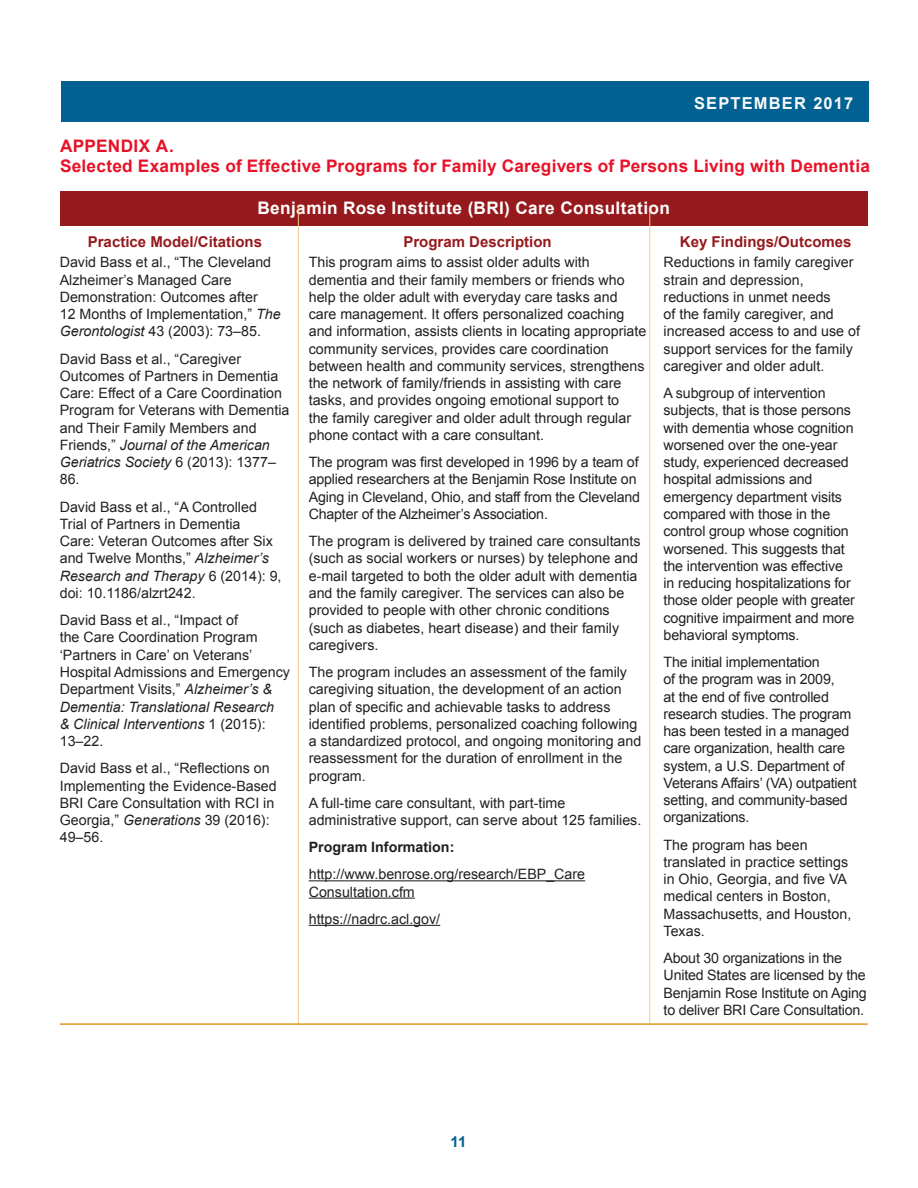
<style>
.page{position:relative;width:918px;height:1188px;background:#fff}
.page>*{position:absolute;margin:0;border:0;box-sizing:border-box;transform-origin:0 0}
.t1{font:700 17.25px/20.2px "Arial";letter-spacing:.015em;color:#e71227}
.t2{font:700 17.25px "Arial";letter-spacing:.02em;color:#fff}
.t3{font:700 16.5px "Arial";letter-spacing:.07em;color:#f7f8f9}
.t4{font:700 15px "Arial";color:#961a1d}
.t5{font:700 15px "Arial";color:#006192}
.t6{font:14.25px/17.2px "Arial";color:#231f20}
.t7{font:700 14.25px "Arial";color:#231f20}
.s1{font-style:italic}
</style>
<div class="page">
<div style="left:61px;top:81px;width:808px;height:41px;background:#006192"></div>
<div style="left:60px;top:191px;width:808px;height:34px;background:#961a1d"></div>
<hr style="left:309px;top:880px;width:276px;height:1px;background:#231f20">
<hr style="left:309px;top:898px;width:106px;height:1px;background:#231f20">
<hr style="left:309px;top:925px;width:131px;height:1px;background:#231f20">
<hr style="left:649px;top:206px;width:1px;height:818px;background:#f0c78b">
<hr style="left:298px;top:206px;width:1px;height:818px;background:#f0c78b">
<hr style="left:60px;top:1023px;width:808px;height:2px;background:#df9724">
<p class="t3" style="left:694px;top:92px;width:161px">SEPTEMBER 2017</p>
<p class="t1" style="left:60px;top:136px;width:812px">APPENDIX A.<br>Selected Examples of Effective Programs for Family Caregivers of Persons Living with Dementia</p>
<p class="t2" style="left:257px;top:197px;width:414px">Benjamin Rose Institute (BRI) Care Consultation</p>
<p class="t4" style="left:88px;top:232px;width:176px">Practice Model/Citations</p>
<p class="t6" style="left:60px;top:254px;width:222px">David Bass et al., “The Cleveland<br>Alzheimer’s Managed Care<br>Demonstration: Outcomes after<br>12 Months of Implementation,” <span class="s1">The<br>Gerontologist</span> 43 (2003): 73–85.</p>
<p class="t6" style="left:60px;top:350px;width:231px">David Bass et al., “Caregiver<br>Outcomes of Partners in Dementia<br>Care: Effect of a Care Coordination<br>Program for Veterans with Dementia and Their Family Members and<br>Friends,” <span class="s1">Journal of the American<br>Geriatrics Society</span> 6 (2013): 1377–<br>86.</p>
<p class="t6" style="left:60px;top:498px;width:223px">David Bass et al., “A Controlled<br>Trial of Partners in Dementia<br>Care: Veteran Outcomes after Six and Twelve Months,” <span class="s1">Alzheimer’s<br>Research and Therapy</span> 6 (2014): 9, doi: 10.1186/alzrt242.</p>
<p class="t6" style="left:60px;top:612px;width:232px">David Bass et al., “Impact of<br>the Care Coordination Program ‘Partners in Care’ on Veterans’<br>Hospital Admissions and Emergency<br>Department Visits,” <span class="s1">Alzheimer’s &amp;<br>Dementia: Translational Research<br>&amp; Clinical Interventions</span> 1 (2015):<br>13–22.</p>
<p class="t6" style="left:60px;top:760px;width:219px">David Bass et al., “Reflections on<br>Implementing the Evidence-Based<br>BRI Care Consultation with RCI in<br>Georgia,” <span class="s1">Generations</span> 39 (2016):<br>49–56.</p>
<p class="t4" style="left:680px;top:232px;width:173px">Key Findings/Outcomes</p>
<p class="t6" style="left:664px;top:254px;width:198px">Reductions in family caregiver strain and depression, reductions in unmet needs<br>of the family caregiver, and increased access to and use of support services for the family caregiver and older adult.</p>
<p class="t6" style="left:664px;top:385px;width:193px">A subgroup of intervention subjects, that is those persons with dementia whose cognition worsened over the one-year study, experienced decreased hospital admissions and emergency department visits compared with those in the control group whose cognition worsened. This suggests that the intervention was effective in reducing hospitalizations for those older people with greater cognitive impairment and more behavioral symptoms.</p>
<p class="t6" style="left:664px;top:654px;width:195px">The initial implementation<br>of the program was in 2009,<br>at the end of five controlled research studies. The program has been tested in a managed care organization, health care system, a U.S. Department of<br>Veterans Affairs’ (VA) outpatient setting, and community-based organizations.</p>
<p class="t6" style="left:664px;top:836px;width:189px">The program has been translated in practice settings in Ohio, Georgia, and five VA medical centers in Boston,<br>Massachusetts, and Houston,<br>Texas.</p>
<p class="t6" style="left:664px;top:950px;width:205px">About 30 organizations in the<br>United States are licensed by the<br>Benjamin Rose Institute on Aging to deliver BRI Care Consultation.</p>
<p class="t4" style="left:403px;top:232px;width:150px">Program Description</p>
<p class="t6" style="left:309px;top:254px;width:339px">This program aims to assist older adults with dementia and their family members or friends who help the older adult with everyday care tasks and care management. It offers personalized coaching and information, assists clients in locating appropriate community services, provides care coordination between health and community services, strengthens the network of family/friends in assisting with care tasks, and provides ongoing emotional support to<br>the family caregiver and older adult through regular phone contact with a care consultant.</p>
<p class="t6" style="left:309px;top:454px;width:333px">The program was first developed in 1996 by a team of applied researchers at the Benjamin Rose Institute on Aging in Cleveland, Ohio, and staff from the Cleveland Chapter of the Alzheimer’s Association.</p>
<p class="t6" style="left:309px;top:533px;width:333px">The program is delivered by trained care consultants (such as social workers or nurses) by telephone and e-mail targeted to both the older adult with dementia and the family caregiver. The services can also be provided to people with other chronic conditions (such as diabetes, heart disease) and their family caregivers.</p>
<p class="t6" style="left:309px;top:664px;width:334px">The program includes an assessment of the family caregiving situation, the development of an action plan of specific and achievable tasks to address identified problems, personalized coaching following a standardized protocol, and ongoing monitoring and reassessment for the duration of enrollment in the program.</p>
<p class="t6" style="left:309px;top:794px;width:334px">A full-time care consultant, with part-time administrative support, can serve about 125 families.</p>
<p class="t7" style="left:309px;top:838px;width:147px">Program Information:</p>
<p class="t6" style="left:309px;top:866px;width:278px">http://www.benrose.org/research/EBP_Care<br>Consultation.cfm</p>
<p class="t6" style="left:309px;top:910px;width:133px">https://nadrc.acl.gov/</p>
<p class="t5" style="left:451px;top:1132px;width:17px">11</p>
</div>
